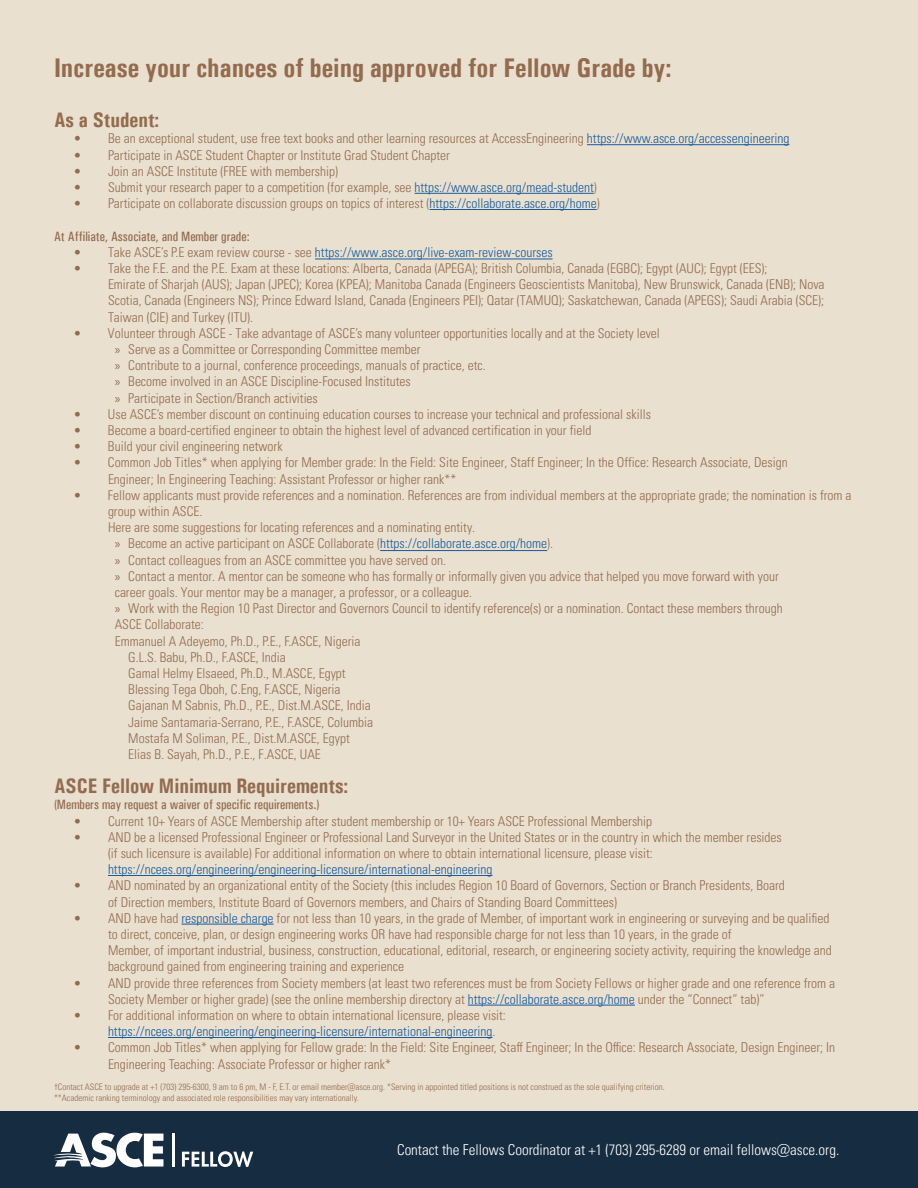
<style>
.page{position:relative;width:918px;height:1188px;background:#fff}
.page>*{position:absolute;margin:0;border:0;box-sizing:border-box;transform-origin:0 0}
.t1{font:700 27px "Univers Condensed";color:#936c4f}
.t2{font:700 21px "Univers Condensed";color:#936c4f}
.t3{font:300 condensed 15px "Univers LT Pro";color:#fff}
.t4{font:300 condensed 13.5px/16.2px "Univers LT Pro";color:#936c4f}
.t5{font:300 condensed 13.5px "Univers LT Pro";color:#175d9e}
.t6{font:500 13.5px "Univers Condensed";color:#936c4f}
.t7{font:300 condensed 9px "Univers LT Pro";color:#936c4f}
.s1{color:#175d9e}
.s2{color:#936c4f}
.s3{font-family:"Myriad Pro";font-weight:400;font-stretch:normal}
</style>
<div class="page">
<div style="left:0;top:0;width:918px;height:1157px;background:#eae0d0"></div>
<hr style="left:587px;top:144px;width:202px;height:1px;background:#175d9e">
<hr style="left:415px;top:193px;width:179px;height:1px;background:#175d9e">
<hr style="left:430px;top:209px;width:167px;height:1px;background:#175d9e">
<hr style="left:108px;top:875px;width:384px;height:1px;background:#175d9e">
<hr style="left:181px;top:924px;width:93px;height:1px;background:#175d9e">
<hr style="left:468px;top:1005px;width:167px;height:1px;background:#175d9e">
<hr style="left:108px;top:1037px;width:384px;height:1px;background:#175d9e">
<div style="left:0;top:1111px;width:918px;height:77px;background:#162c40"></div>
<hr style="left:172px;top:1133px;width:3px;height:34px;background:#fff">
<svg style="left:182px;top:1151px;width:71px;height:16px"></svg>
<svg style="left:54px;top:1133px;width:109px;height:34px"></svg>
<hr style="left:315px;top:259px;width:238px;height:1px;background:#175d9e">
<hr style="left:380px;top:550px;width:167px;height:1px;background:#175d9e">
<p class="t1" style="left:54px;top:51px;width:619px">Increase your chances of being approved for Fellow Grade by:</p>
<p class="t2" style="left:54px;top:107px;width:107px">As a Student:</p>
<p class="t4" style="left:74px;top:130px;width:717px">• Be an exceptional student, use free text books and other learning resources at AccessEngineering <span class="s1">https://www.asce.org/accessengineering</span></p>
<p class="t4" style="left:74px;top:146px;width:377px">• Participate in ASCE Student Chapter or Institute Grad Student Chapter</p>
<p class="t4" style="left:74px;top:162px;width:265px">• Join an ASCE Institute (FREE with membership)</p>
<p class="t4" style="left:74px;top:178px;width:524px">• Submit your research paper to a competition (for example, see <span class="s1">https://www.asce.org/mead-student</span>)</p>
<p class="t4" style="left:74px;top:195px;width:527px">• Participate on collaborate discussion groups on topics of interest (<span class="s1">https://collaborate.asce.org/home</span>)</p>
<p class="t6" style="left:54px;top:228px;width:197px">At Affiliate, Associate, and Member grade:</p>
<p class="t5" style="left:74px;top:243px;width:480px"><span class="s2">• Take ASCE’s P.E exam review course - see</span> https://www.asce.org/live-exam-review-courses</p>
<p class="t4" style="left:108px;top:259px;width:718px;text-indent:-34px">• Take the F.E. and the P.E. Exam at these locations: Alberta, Canada (APEGA); British Columbia, Canada (EGBC); Egypt (AUC); Egypt (EES);<br>Emirate of Sharjah (AUS); Japan (JPEC); Korea (KPEA); Manitoba Canada (Engineers Geoscientists Manitoba), New Brunswick, Canada (ENB); Nova Scotia, Canada (Engineers NS); Prince Edward Island, Canada (Engineers PEI); Qatar (TAMUQ); Saskatchewan, Canada (APEGS); Saudi Arabia (SCE); Taiwan (CIE) and Turkey (ITU).</p>
<p class="t4" style="left:115px;top:324px;width:547px;text-indent:-41px">• Volunteer through ASCE - Take advantage of ASCE’s many volunteer opportunities locally and at the Society level <span class="s3">»</span> Serve as a Committee or Corresponding Committee member<br><span class="s3">»</span> Contribute to a journal, conference proceedings, manuals of practice, etc.<br><span class="s3">»</span> Become involved in an ASCE Discipline-Focused Institutes<br><span class="s3">»</span> Participate in Section/Branch activities</p>
<p class="t4" style="left:74px;top:405px;width:578px">• Use ASCE’s member discount on continuing education courses to increase your technical and professional skills</p>
<p class="t4" style="left:74px;top:421px;width:519px">• Become a board-certified engineer to obtain the highest level of advanced certification in your field</p>
<p class="t4" style="left:74px;top:438px;width:210px">• Build your civil engineering network</p>
<p class="t4" style="left:108px;top:454px;width:681px;text-indent:-34px">• Common Job Titles* when applying for Member grade: In the Field: Site Engineer, Staff Engineer; In the Office: Research Associate, Design<br>Engineer; In Engineering Teaching: Assistant Professor or higher rank**</p>
<p class="t4" style="left:74px;top:486px;width:779px">• Fellow applicants must provide references and a nomination. References are from individual members at the appropriate grade; the nomination is from a</p>
<p class="t4" style="left:108px;top:502px;width:96px">group within ASCE.</p>
<p class="t4" style="left:108px;top:519px;width:369px">Here are some suggestions for locating references and a nominating entity.</p>
<p class="t4" style="left:115px;top:535px;width:440px"><span class="s3">»</span> Become an active participant on ASCE Collaborate (<span class="s1">https://collaborate.asce.org/home</span>).</p>
<p class="t4" style="left:115px;top:551px;width:333px"><span class="s3">»</span> Contact colleagues from an ASCE committee you have served on.</p>
<p class="t4" style="left:115px;top:567px;width:666px"><span class="s3">»</span> Contact a mentor. A mentor can be someone who has formally or informally given you advice that helped you move forward with your</p>
<p class="t4" style="left:115px;top:583px;width:359px">career goals. Your mentor may be a manager, a professor, or a colleague.</p>
<p class="t4" style="left:115px;top:600px;width:669px"><span class="s3">»</span> Work with the Region 10 Past Director and Governors Council to identify reference(s) or a nomination. Contact these members through</p>
<p class="t4" style="left:115px;top:616px;width:91px">ASCE Collaborate:</p>
<p class="t4" style="left:115px;top:632px;width:247px">Emmanuel A Adeyemo, Ph.D., P.E., F.ASCE, Nigeria</p>
<p class="t4" style="left:128px;top:648px;width:159px">G.L.S. Babu, Ph.D., F.ASCE, India</p>
<p class="t4" style="left:128px;top:664px;width:219px">Gamal Helmy Elsaeed, Ph.D., M.ASCE, Egypt</p>
<p class="t4" style="left:128px;top:681px;width:214px">Blessing Tega Oboh, C.Eng, F.ASCE, Nigeria</p>
<p class="t4" style="left:128px;top:697px;width:244px">Gajanan M Sabnis, Ph.D., P.E., Dist.M.ASCE, India</p>
<p class="t4" style="left:128px;top:713px;width:247px">Jaime Santamaria-Serrano, P.E., F.ASCE, Columbia</p>
<p class="t4" style="left:128px;top:729px;width:223px">Mostafa M Soliman, P.E., Dist.M.ASCE, Egypt</p>
<p class="t4" style="left:128px;top:745px;width:194px">Elias B. Sayah, Ph.D., P.E., F.ASCE, UAE</p>
<p class="t2" style="left:54px;top:773px;width:296px">ASCE Fellow Minimum Requirements:</p>
<p class="t6" style="left:54px;top:797px;width:267px">(Members may request a waiver of specific requirements.)</p>
<p class="t4" style="left:74px;top:812px;width:580px">• Current 10+ Years of ASCE Membership after student membership or 10+ Years ASCE Professional Membership</p>
<p class="t4" style="left:108px;top:828px;width:675px;text-indent:-34px">• AND be a licensed Professional Engineer or Professional Land Surveyor in the United States or in the country in which the member resides (if such licensure is available) For additional information on where to obtain international licensure, please visit:</p>
<p class="t5" style="left:108px;top:860px;width:386px">https://ncees.org/engineering/engineering-licensure/international-engineering</p>
<p class="t4" style="left:108px;top:877px;width:678px;text-indent:-34px">• AND nominated by an organizational entity of the Society (this includes Region 10 Board of Governors, Section or Branch Presidents, Board of Direction members, Institute Board of Governors members, and Chairs of Standing Board Committees)</p>
<p class="t4" style="left:108px;top:909px;width:725px;text-indent:-34px">• AND have had <span class="s1">responsible charge</span> for not less than 10 years, in the grade of Member, of important work in engineering or surveying and be qualified to direct, conceive, plan, or design engineering works OR have had responsible charge for not less than 10 years, in the grade of<br>Member, of important industrial, business, construction, educational, editorial, research, or engineering society activity, requiring the knowledge and background gained from engineering training and experience</p>
<p class="t4" style="left:108px;top:974px;width:729px;text-indent:-34px">• AND provide three references from Society members (at least two references must be from Society Fellows or higher grade and one reference from a<br>Society Member or higher grade) (see the online membership directory at <span class="s1">https://collaborate.asce.org/home</span> under the “Connect” tab)”</p>
<p class="t4" style="left:74px;top:1006px;width:433px">• For additional information on where to obtain international licensure, please visit:</p>
<p class="t5" style="left:108px;top:1022px;width:389px">https://ncees.org/engineering/engineering-licensure/international-engineering<span class="s2">.</span></p>
<p class="t4" style="left:108px;top:1039px;width:729px;text-indent:-34px">• Common Job Titles* when applying for Fellow grade: In the Field: Site Engineer, Staff Engineer; In the Office: Research Associate, Design Engineer; In<br>Engineering Teaching: Associate Professor or higher rank*</p>
<p class="t7" style="left:54px;top:1081px;width:612px">†Contact ASCE to upgrade at +1 (703) 295-6300, 9 am to 6 pm, M - F, E.T. or email member@asce.org. *Serving in appointed titled positions is not construed as the sole qualifying criterion.</p>
<p class="t7" style="left:54px;top:1091px;width:306px">**Academic ranking terminology and associated role responsibilities may vary internationally.</p>
<p class="t3" style="left:397px;top:1140px;width:444px">Contact the Fellows Coordinator at +1 (703) 295-6289 or email fellows@asce.org.</p>
</div>
